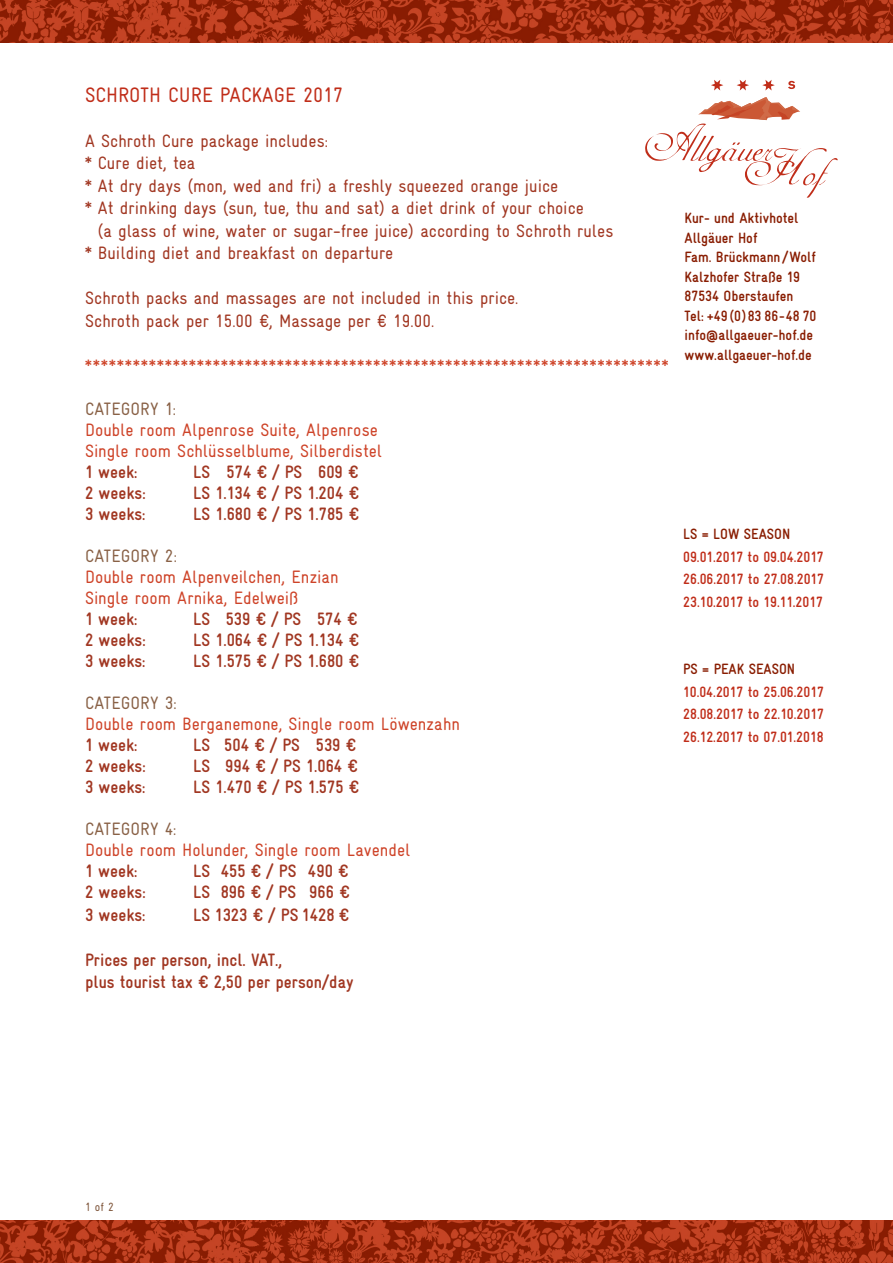
<style>
.page{position:relative;width:893px;height:1263px;background:#fff}
.page>*{position:absolute;margin:0;border:0;box-sizing:border-box;transform-origin:0 0}
.t1{font:21px "Gravur Condensed";color:#c02d19}
.t2{font:18px/22.5px "Gravur Condensed";color:#a13722}
.t3{font:700 18px/22.5px "Gravur Condensed";color:#a13722}
.t4{font:18px/21px "Gravur Condensed";color:#ce4328}
.t5{font:18px "Gravur Condensed";letter-spacing:-.005em;color:#896146}
.t6{font:700 15px/19.5px "Gravur Condensed";color:#891d02}
.t7{font:700 15px/22.5px "Gravur Condensed";color:#c02d19;text-align:justify}
.t8{font:12px "Gravur Condensed";color:#7e5439}
</style>
<div class="page">
<img style="left:0;top:1220px;width:893px;height:43px">
<img style="left:0;top:0;width:893px;height:43px">
<svg style="left:711px;top:80px;width:12px;height:11px"></svg>
<svg style="left:737px;top:80px;width:12px;height:11px"></svg>
<svg style="left:762px;top:80px;width:13px;height:11px"></svg>
<svg style="left:788px;top:81px;width:7px;height:8px"></svg>
<svg style="left:645px;top:97px;width:193px;height:101px"></svg>
<p class="t1" style="left:85px;top:82px;width:260px">Schroth Cure package 2017</p>
<p class="t2" style="left:85px;top:129px;width:244px">A Schroth Cure package includes:</p>
<p class="t2" style="left:85px;top:152px;width:112px">* Cure diet, tea</p>
<p class="t2" style="left:85px;top:174px;width:475px">* At dry days (mon, wed and fri) a freshly squeezed orange juice</p>
<p class="t2" style="left:85px;top:197px;width:500px">* At drinking days (sun, tue, thu and sat) a diet drink of your choice</p>
<p class="t2" style="left:97px;top:219px;width:517px">(a glass of wine, water or sugar-free juice) according to Schroth rules</p>
<p class="t2" style="left:85px;top:242px;width:310px">* Building diet and breakfast on departure</p>
<p class="t2" style="left:85px;top:287px;width:435px">Schroth packs and massages are not included in this price.<br>Schroth pack per 15.00 €, Massage per € 19.00.</p>
<p class="t4" style="left:85px;top:355px;width:585px">*************************************************************************</p>
<p class="t5" style="left:85px;top:399px;width:92px">category 1:</p>
<p class="t4" style="left:85px;top:419px;width:299px">Double room Alpenrose Suite, Alpenrose<br>Single room Schlüsselblume, Silberdistel</p>
<p class="t3" style="left:85px;top:461px;width:54px">1 week:</p>
<p class="t3" style="left:193px;top:461px;width:167px">LS 574 € / PS 609 €</p>
<p class="t3" style="left:85px;top:482px;width:62px">2 weeks:</p>
<p class="t3" style="left:193px;top:482px;width:168px">LS 1.134 € / PS 1.204 €</p>
<p class="t3" style="left:85px;top:503px;width:62px">3 weeks:</p>
<p class="t3" style="left:193px;top:503px;width:168px">LS 1.680 € / PS 1.785 €</p>
<p class="t5" style="left:85px;top:546px;width:93px">category 2:</p>
<p class="t4" style="left:85px;top:566px;width:255px">Double room Alpenveilchen, Enzian<br>Single room Arnika, Edelweiß</p>
<p class="t3" style="left:85px;top:608px;width:54px">1 week:</p>
<p class="t3" style="left:193px;top:608px;width:166px">LS 539 € / PS 574 €</p>
<p class="t3" style="left:85px;top:629px;width:62px">2 weeks:</p>
<p class="t3" style="left:193px;top:629px;width:168px">LS 1.064 € / PS 1.134 €</p>
<p class="t3" style="left:85px;top:650px;width:62px">3 weeks:</p>
<p class="t3" style="left:193px;top:650px;width:168px">LS 1.575 € / PS 1.680 €</p>
<p class="t5" style="left:85px;top:693px;width:93px">category 3:</p>
<p class="t4" style="left:85px;top:713px;width:377px">Double room Berganemone, Single room Löwenzahn</p>
<p class="t3" style="left:85px;top:734px;width:54px">1 week:</p>
<p class="t3" style="left:193px;top:734px;width:165px">LS 504 € / PS 539 €</p>
<p class="t3" style="left:85px;top:755px;width:62px">2 weeks:</p>
<p class="t3" style="left:193px;top:755px;width:166px">LS 994 € / PS 1.064 €</p>
<p class="t3" style="left:85px;top:776px;width:62px">3 weeks:</p>
<p class="t3" style="left:193px;top:776px;width:168px">LS 1.470 € / PS 1.575 €</p>
<p class="t5" style="left:85px;top:819px;width:93px">category 4:</p>
<p class="t4" style="left:85px;top:839px;width:327px">Double room Holunder, Single room Lavendel</p>
<p class="t3" style="left:85px;top:860px;width:54px">1 week:</p>
<p class="t3" style="left:193px;top:860px;width:157px">LS 455 € / PS 490 €</p>
<p class="t3" style="left:85px;top:881px;width:62px">2 weeks:</p>
<p class="t3" style="left:193px;top:881px;width:158px">LS 896 € / PS 966 €</p>
<p class="t3" style="left:85px;top:903px;width:62px">3 weeks:</p>
<p class="t3" style="left:193px;top:903px;width:158px">LS 1323 € / PS 1428 €</p>
<p class="t3" style="left:85px;top:948px;width:270px">Prices per person, incl. VAT.,<br>plus tourist tax € 2,50 per person/day</p>
<p class="t6" style="left:685px;top:208px;width:133px">Kur- und Aktivhotel<br>Allgäuer Hof<br>Fam. Brückmann/Wolf<br>Kalzhofer Straße 19<br>87534 Oberstaufen<br>Tel: +49 (0) 83 86-48 70 info@allgaeuer-hof.de www.allgaeuer-hof.de</p>
<p class="t6" style="left:683px;top:524px;width:109px">LS = Low season</p>
<p class="t7" style="left:683px;top:545px;width:142px">09.01.2017 to 09.04.2017<br>26.06.2017 to 27.08.2017<br>23.10.2017 to 19.11.2017</p>
<p class="t6" style="left:683px;top:659px;width:114px">pS = peak season</p>
<p class="t7" style="left:683px;top:680px;width:142px">10.04.2017 to 25.06.2017<br>28.08.2017 to 22.10.2017<br>26.12.2017 to 07.01.2018</p>
<p class="t8" style="left:85px;top:1200px;width:30px">1 of 2</p>
</div>
